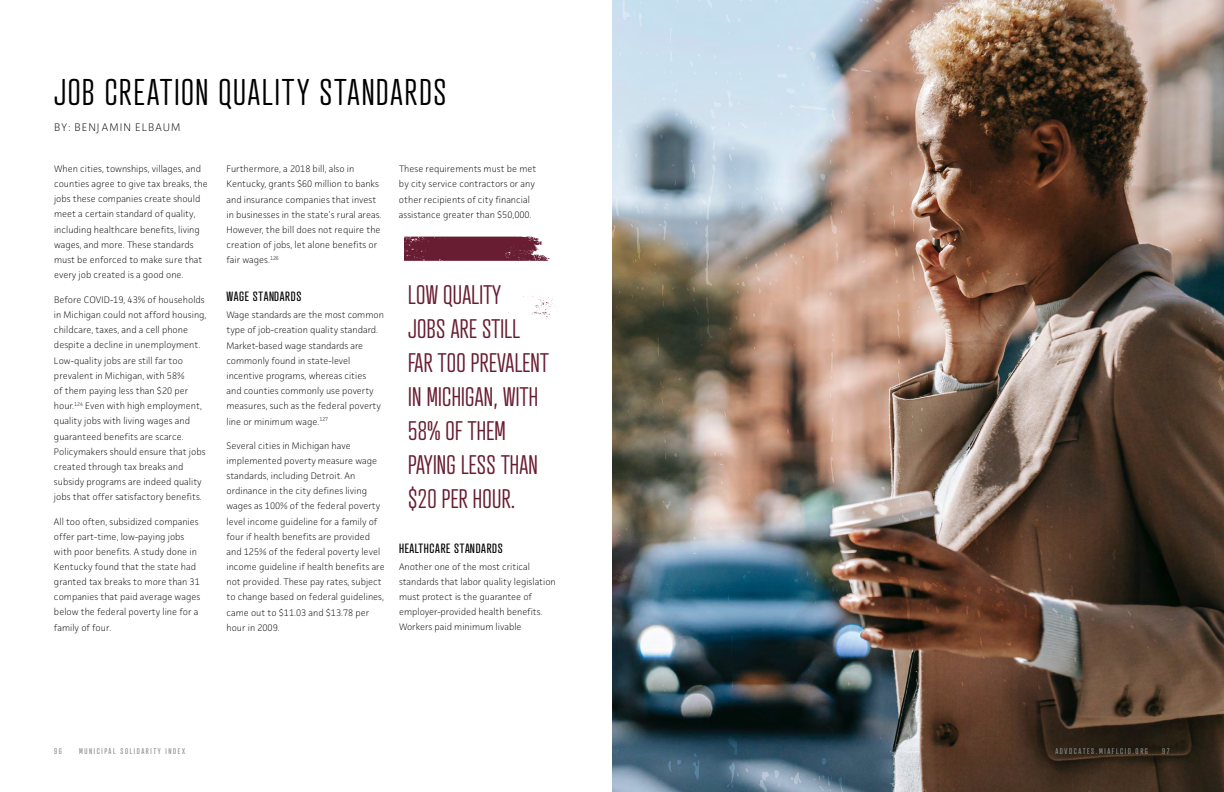
<style>
.page{position:relative;width:1224px;height:792px;background:#fff}
.page>*{position:absolute;margin:0;border:0;box-sizing:border-box;transform-origin:0 0}
.Article_Header__h2{font:300 36px "Atrament";letter-spacing:.05em;color:#000}
.t1{font:300 26px/34px "Atrament";letter-spacing:.01em;color:#691d32}
.Body_Copy__p{font:13px "Atrament";letter-spacing:.05em;color:#000}
.by_line__p{font:200 11px "Facit";letter-spacing:.1em;color:#000}
.Body_Copy__p-2{font:200 9.5px/15.2px "Facit";color:#000}
.t2{font:8px "Atrament";letter-spacing:.2em;color:#8b8e90}
</style>
<div class="page">
<svg style="left:404px;top:237px;width:146px;height:24px;background:#773346"></svg>
<svg style="left:531px;top:296px;width:25px;height:24px"></svg>
<img style="left:613px;top:0;width:611px;height:792px">
<h2 class="Article_Header__h2" style="left:54px;top:71px;width:394px">JOB CREATION QUALITY STANDARDS</h2>
<p class="by_line__p" style="left:54px;top:120px;width:128px">BY: BENJ AMIN ELBAUM</p>
<p class="Body_Copy__p-2" style="left:54px;top:161px;width:155px">When cities, townships, villages, and counties agree to give tax breaks, the jobs these companies create should meet a certain standard of quality, including healthcare benefits, living wages, and more. These standards must be enforced to make sure that every job created is a good one.</p>
<p class="Body_Copy__p-2" style="left:54px;top:292px;width:154px">Before COVID-19, 43% of households in Michigan could not afford housing, childcare, taxes, and a cell phone despite a decline in unemployment.<br>Low-quality jobs are still far too prevalent in Michigan, with 58%<br>of them paying less than $20 per hour.<sup>124</sup> Even with high employment, quality jobs with living wages and guaranteed benefits are scarce.<br>Policymakers should ensure that jobs created through tax breaks and subsidy programs are indeed quality jobs that offer satisfactory benefits.</p>
<p class="Body_Copy__p-2" style="left:54px;top:514px;width:148px">All too often, subsidized companies offer part-time, low-paying jobs with poor benefits. A study done in<br>Kentucky found that the state had granted tax breaks to more than 31 companies that paid average wages below the federal poverty line for a family of four.</p>
<p class="Body_Copy__p-2" style="left:226px;top:161px;width:157px">Furthermore, a 2018 bill, also in Kentucky, grants $60 million to banks and insurance companies that invest in businesses in the state’s rural areas.<br>However, the bill does not require the creation of jobs, let alone benefits or fair wages.<sup>126</sup></p>
<p class="Body_Copy__p" style="left:226px;top:289px;width:76px">WAGE STANDARDS</p>
<p class="Body_Copy__p-2" style="left:226px;top:307px;width:159px">Wage standards are the most common type of job-creation quality standard.<br>Market-based wage standards are commonly found in state-level incentive programs, whereas cities<br>and counties commonly use poverty measures, such as the federal poverty line or minimum wage.<sup>127</sup></p>
<p class="Body_Copy__p-2" style="left:226px;top:438px;width:160px">Several cities in Michigan have implemented poverty measure wage standards, including Detroit. An ordinance in the city defines living wages as 100% of the federal poverty level income guideline for a family of four if health benefits are provided and 125% of the federal poverty level income guideline if health benefits are not provided. These pay rates, subject to change based on federal guidelines, came out to $11.03 and $13.78 per hour in 2009.</p>
<p class="Body_Copy__p-2" style="left:399px;top:161px;width:139px">These requirements must be met by city service contractors or any other recipients of city financial assistance greater than $50,000.</p>
<h2 class="t1" style="left:408px;top:277px;width:142px">LOW QUALITY<br>JOBS ARE STILL<br>FAR TOO PREVALENT<br>IN MICHIGAN, WITH<br>58% OF THEM<br>PAYING LESS THAN $20 PER HOUR.</h2>
<p class="Body_Copy__p" style="left:399px;top:540px;width:105px">HEALTHCARE STANDARDS</p>
<p class="Body_Copy__p-2" style="left:399px;top:559px;width:158px">Another one of the most critical standards that labor quality legislation must protect is the guarantee of employer-provided health benefits.<br>Workers paid minimum livable</p>
<p class="t2" style="left:54px;top:747px;width:9px">96</p>
<p class="t2" style="left:79px;top:746px;width:107px">MUNICIPAL SOLIDARITY INDEX</p>
<p class="t2" style="left:1055px;top:746px;width:94px">ADVOCATES.MIAFLCIO.ORG</p>
<p class="t2" style="left:1162px;top:747px;width:9px">97</p>
</div>
